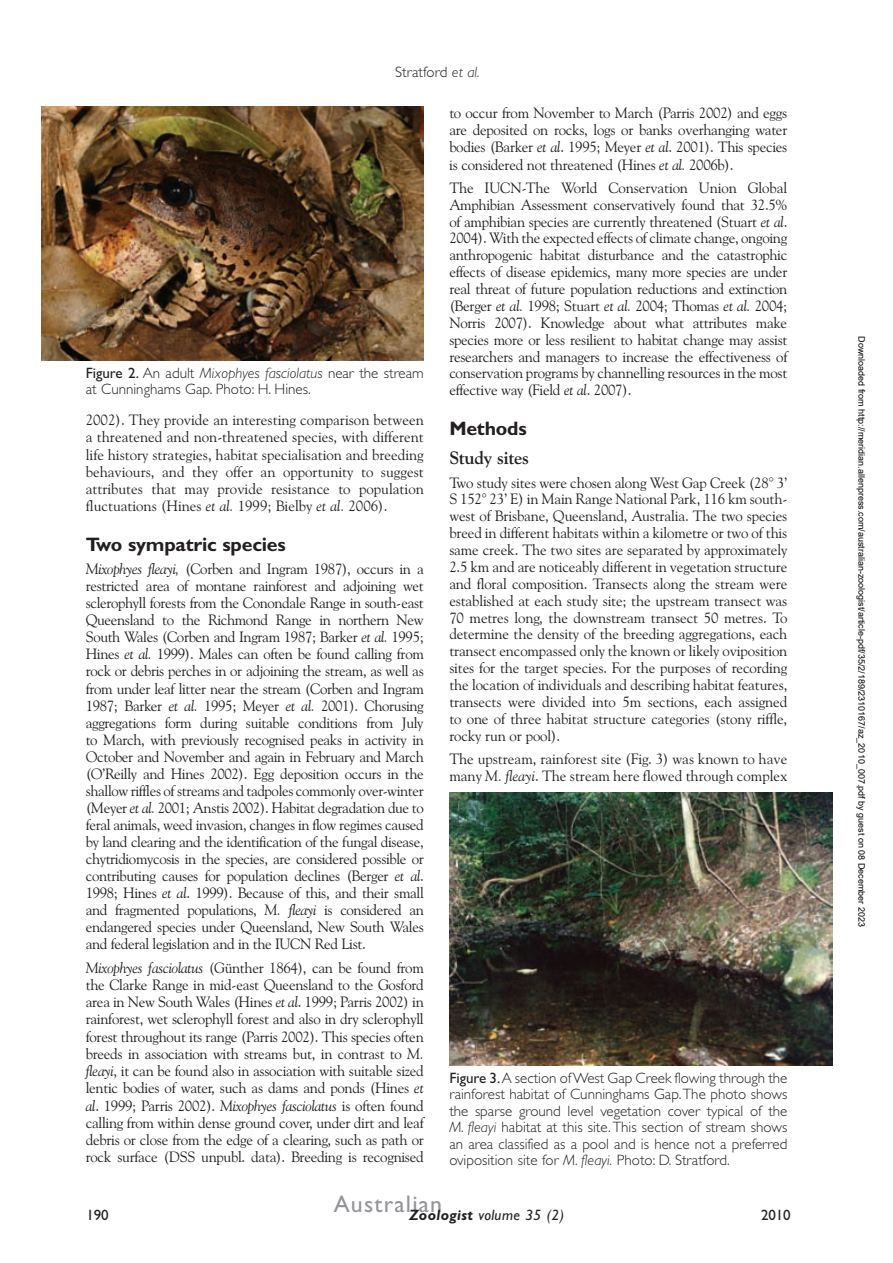
<style>
.page{position:relative;width:893px;height:1263px;background:#fff}
.page>*{position:absolute;margin:0;border:0;box-sizing:border-box;transform-origin:0 0}
.t1{font:24px "Gill Sans";letter-spacing:.05em;color:#939598}
.Heading{font:700 19.5px "Gill Sans";letter-spacing:-.01em;color:#231f20}
.Sub_Head{font:700 18px "Goudy Old Style BT";letter-spacing:-.01em;color:#231f20}
.t2{font:15px/16.8px "Goudy Old Style BT";letter-spacing:-.02em;color:#231f20;text-align:justify}
.Tables___Figs{font:300 15px/16.5px "Gill Sans";color:#231f20;text-align:justify}
.t3{font:15px/16.8px "Goudy Old Style BT";color:#231f20}
.t4{font:italic 15px "Gill Sans";letter-spacing:.025em;color:#231f20}
.Name{font:300 15px "Gill Sans";color:#231f20}
.t5{font:15px "Gill Sans";letter-spacing:-.01em;color:#231f20}
.t6{font:9px "Arial";color:#000}
.s1{font-style:italic}
.s2{font-weight:400}
.s3{font-weight:700}
</style>
<div class="page">
<img style="left:41px;top:106px;width:383px;height:254px">
<img style="left:449px;top:793px;width:383px;height:272px">
<p class="Name" style="left:395px;top:63px;width:86px">Stratford <span class="s1">et al.</span></p>
<p class="Tables___Figs" style="left:86px;top:364px;width:340px"><span class="s2">Figure 2.</span> An adult <span class="s1">Mixophyes fasciolatus</span> near the stream at Cunninghams Gap. Photo: H. Hines.</p>
<p class="t2" style="left:86px;top:411px;width:340px;line-height:17.2px">2002). They provide an interesting comparison between a threatened and non-threatened species, with different life history strategies, habitat specialisation and breeding behaviours, and they offer an opportunity to suggest attributes that may provide resistance to population fluctuations (Hines <span class="s1">et al.</span> 1999; Bielby <span class="s1">et al.</span> 2006).</p>
<p class="Heading" style="left:86px;top:533px;width:202px">Two sympatric species</p>
<p class="t2" style="left:86px;top:560px;width:340px"><span class="s1">Mixophyes fleayi,</span> (Corben and Ingram 1987), occurs in a restricted area of montane rainforest and adjoining wet sclerophyll forests from the Conondale Range in south-east Queensland to the Richmond Range in northern New South Wales (Corben and Ingram 1987; Barker <span class="s1">et al.</span> 1995; Hines <span class="s1">et al.</span> 1999). Males can often be found calling from rock or debris perches in or adjoining the stream, as well as from under leaf litter near the stream (Corben and Ingram 1987; Barker <span class="s1">et al.</span> 1995; Meyer <span class="s1">et al.</span> 2001). Chorusing aggregations form during suitable conditions from July to March, with previously recognised peaks in activity in October and November and again in February and March (O’Reilly and Hines 2002). Egg deposition occurs in the shallow riffles of streams and tadpoles commonly over-winter (Meyer <span class="s1">et al.</span> 2001; Anstis 2002). Habitat degradation due to feral animals, weed invasion, changes in flow regimes caused by land clearing and the identification of the fungal disease, chytridiomycosis in the species, are considered possible or contributing causes for population declines (Berger <span class="s1">et al</span>.<br>1998; Hines <span class="s1">et al</span>. 1999). Because of this, and their small and fragmented populations, <span class="s1">M. fleayi</span> is considered an endangered species under Queensland, New South Wales and federal legislation and in the IUCN Red List.</p>
<p class="t2" style="left:86px;top:958px;width:340px;line-height:17.2px"><span class="s1">Mixophyes fasciolatus</span> (Günther 1864), can be found from the Clarke Range in mid-east Queensland to the Gosford area in New South Wales (Hines <span class="s1">et al</span>. 1999; Parris 2002) in rainforest, wet sclerophyll forest and also in dry sclerophyll forest throughout its range (Parris 2002). This species often breeds in association with streams but, in contrast to <span class="s1">M. fleayi</span>, it can be found also in association with suitable sized lentic bodies of water, such as dams and ponds (Hines <span class="s1">et al</span>. 1999; Parris 2002). <span class="s1">Mixophyes fasciolatus</span> is often found calling from within dense ground cover, under dirt and leaf debris or close from the edge of a clearing, such as path or rock surface (DSS unpubl. data). Breeding is recognised</p>
<p class="t2" style="left:449px;top:104px;width:340px;line-height:17.2px">to occur from November to March (Parris 2002) and eggs are deposited on rocks, logs or banks overhanging water bodies (Barker <span class="s1">et al</span>. 1995; Meyer <span class="s1">et al</span>. 2001). This species is considered not threatened (Hines <span class="s1">et al.</span> 2006b).</p>
<p class="t2" style="left:449px;top:179px;width:340px">The IUCN-The World Conservation Union Global Amphibian Assessment conservatively found that 32.5% of amphibian species are currently threatened (Stuart <span class="s1">et al</span>.<br>2004). With the expected effects of climate change, ongoing anthropogenic habitat disturbance and the catastrophic effects of disease epidemics, many more species are under real threat of future population reductions and extinction (Berger <span class="s1">et al.</span> 1998; Stuart <span class="s1">et al.</span> 2004; Thomas <span class="s1">et al.</span> 2004; Norris 2007). Knowledge about what attributes make species more or less resilient to habitat change may assist researchers and managers to increase the effectiveness of conservation programs by channelling resources in the most effective way (Field <span class="s1">et al</span>. 2007).</p>
<p class="Heading" style="left:449px;top:417px;width:79px">Methods</p>
<p class="Sub_Head" style="left:449px;top:447px;width:81px">Study sites</p>
<p class="t2" style="left:449px;top:474px;width:340px">Two study sites were chosen along West Gap Creek (28° 3’ S 152° 23’ E) in Main Range National Park, 116 km south&shy;west of Brisbane, Queensland, Australia. The two species breed in different habitats within a kilometre or two of this same creek. The two sites are separated by approximately 2.5 km and are noticeably different in vegetation structure and floral composition. Transects along the stream were established at each study site; the upstream transect was 70 metres long, the downstream transect 50 metres. To determine the density of the breeding aggregations, each transect encompassed only the known or likely oviposition sites for the target species. For the purposes of recording the location of individuals and describing habitat features, transects were divided into 5m sections, each assigned to one of three habitat structure categories (stony riffle, rocky run or pool).</p>
<p class="t3" style="left:449px;top:750px;width:340px">The upstream, rainforest site (Fig. 3) was known to have many <span class="s1">M. fleayi</span>. The stream here flowed through complex</p>
<p class="Tables___Figs" style="left:449px;top:1070px;width:340px"><span class="s2">Figure 3.</span> A section of West Gap Creek flowing through the rainforest habitat of Cunninghams Gap. The photo shows the sparse ground level vegetation cover typical of the <span class="s1">M. fleayi</span> habitat at this site. This section of stream shows an area classified as a pool and is hence not a preferred oviposition site for <span class="s1">M. fleayi.</span> Photo: D. Stratford.</p>
<h1 class="t1" style="left:334px;top:1190px;width:110px">Australian</h1>
<p class="t4" style="left:409px;top:1206px;width:157px"><span class="s3">Zoologist</span> volume 35 (2)</p>
<p class="t5" style="left:87px;top:1207px;width:24px">190</p>
<p class="t5" style="left:761px;top:1206px;width:31px">2010</p>
<p class="t6" style="left:865px;top:336px;width:592px;rotate:90deg">Downloaded from http://meridian.allenpress.com/australian-zoologist/article-pdf/35/2/189/2310167/az_2010_007.pdf by guest on 08 December 2023</p>
</div>
